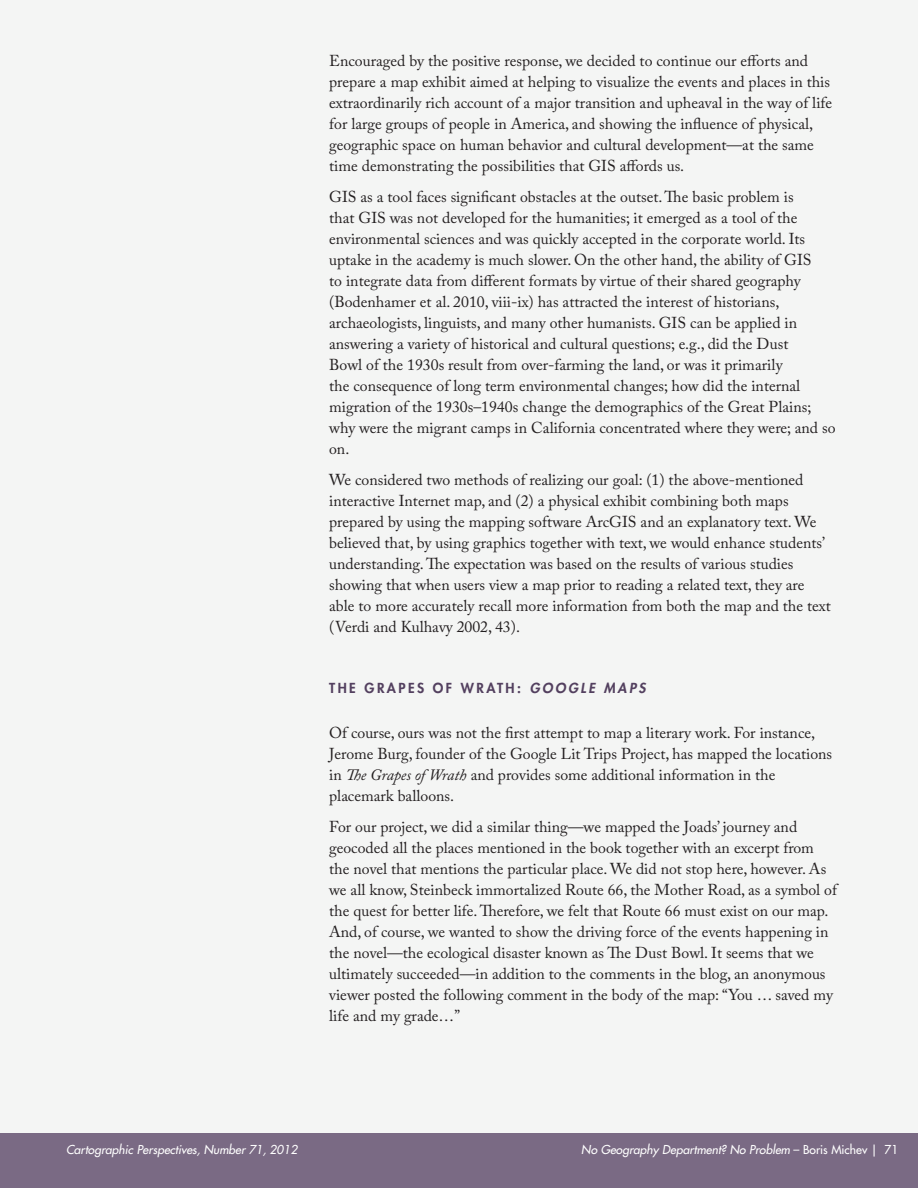
<style>
.page{position:relative;width:918px;height:1188px;background:#fff}
.page>*{position:absolute;margin:0;border:0;box-sizing:border-box;transform-origin:0 0}
.t1{font:15.75px/21px "Adobe Caslon Pro";color:#231f20}
.t2{font:800 13.5px "Futura Std";letter-spacing:.18em;color:#53405f}
.t3{font:italic 800 13.5px "Futura Std";color:#53405f}
.t4{font:italic 500 12px "Futura Std";color:#fff}
.s1{font-style:italic}
.s2{font-style:normal}
</style>
<div class="page">
<div style="left:0;top:0;width:918px;height:1136px;background:#f4f5f4"></div>
<div style="left:0;top:1133px;width:918px;height:55px;background:#7a6a84"></div>
<p class="t1" style="left:329px;top:50px;width:504px">Encouraged by the positive response, we decided to continue our efforts and prepare a map exhibit aimed at helping to visualize the events and places in this extraordinarily rich account of a major transition and upheaval in the way of life for large groups of people in America, and showing the influence of physical, geographic space on human behavior and cultural development—at the same time demonstrating the possibilities that GIS affords us.</p>
<p class="t1" style="left:329px;top:186px;width:508px">GIS as a tool faces significant obstacles at the outset. The basic problem is<br>that GIS was not developed for the humanities; it emerged as a tool of the environmental sciences and was quickly accepted in the corporate world. Its uptake in the academy is much slower. On the other hand, the ability of GIS<br>to integrate data from different formats by virtue of their shared geography (Bodenhamer et al. 2010, viii-ix) has attracted the interest of historians, archaeologists, linguists, and many other humanists. GIS can be applied in answering a variety of historical and cultural questions; e.g., did the Dust<br>Bowl of the 1930s result from over-farming the land, or was it primarily<br>the consequence of long term environmental changes; how did the internal migration of the 1930s–1940s change the demographics of the Great Plains; why were the migrant camps in California concentrated where they were; and so on.</p>
<p class="t1" style="left:329px;top:470px;width:503px">We considered two methods of realizing our goal: (1) the above-mentioned interactive Internet map, and (2) a physical exhibit combining both maps prepared by using the mapping software ArcGIS and an explanatory text. We believed that, by using graphics together with text, we would enhance students’ understanding. The expectation was based on the results of various studies showing that when users view a map prior to reading a related text, they are able to more accurately recall more information from both the map and the text (Verdi and Kulhavy 2002, 43).</p>
<p class="t2" style="left:329px;top:679px;width:225px">THE GRAPES OF WRATH: <span class="s1">GOOGLE</span></p>
<p class="t3" style="left:604px;top:679px;width:25px">MAPS</p>
<p class="t1" style="left:329px;top:722px;width:504px">Of course, ours was not the first attempt to map a literary work. For instance, Jerome Burg, founder of the Google Lit Trips Project, has mapped the locations in <span class="s1">The Grapes of Wrath</span> and provides some additional information in the placemark balloons.</p>
<p class="t1" style="left:329px;top:816px;width:509px">For our project, we did a similar thing—we mapped the Joads’ journey and geocoded all the places mentioned in the book together with an excerpt from the novel that mentions the particular place. We did not stop here, however. As we all know, Steinbeck immortalized Route 66, the Mother Road, as a symbol of the quest for better life. Therefore, we felt that Route 66 must exist on our map.<br>And, of course, we wanted to show the driving force of the events happening in the novel—the ecological disaster known as The Dust Bowl. It seems that we ultimately succeeded—in addition to the comments in the blog, an anonymous viewer posted the following comment in the body of the map: “You … saved my life and my grade…”</p>
<p class="t4" style="left:66px;top:1142px;width:233px">Cartographic Perspectives, Number 71, 2012</p>
<p class="t4" style="left:581px;top:1142px;width:319px">No Geography Department? No Problem <span class="s2">– Boris Michev | 71</span></p>
</div>
